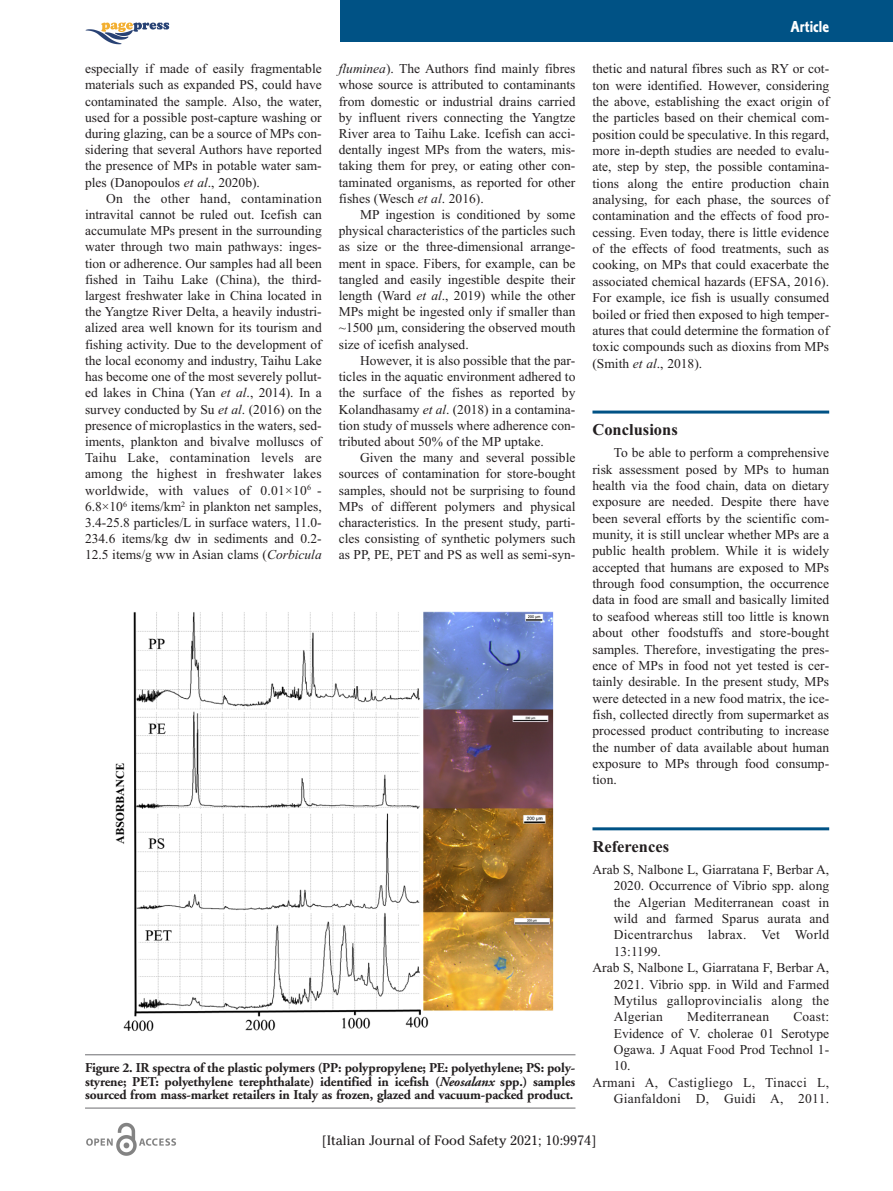
<style>
.page{position:relative;width:893px;height:1191px;background:#fff}
.page>*{position:absolute;margin:0;border:0;box-sizing:border-box;transform-origin:0 0}
.t1{font:700 16.5px "Times New Roman";color:#231f20}
.t2{font:16.5px "Corinthian Bold Condensed Plain";color:#fff}
.t3{font:13.5px/16.2px "Times New Roman";color:#231f20;text-align:justify}
.t4{font:700 13.5px/13.5px "Adobe Garamond";letter-spacing:-.01em;color:#231f20;text-align:justify}
.t5{font:13.5px "Times New Roman";letter-spacing:.02em;color:#231f20}
.t6{font:13.5px "Cheltenham";color:#231f20}
.s1{font-style:italic}
</style>
<div class="page">
<hr style="left:592px;top:410px;width:237px;height:3px;background:#005285">
<hr style="left:592px;top:827px;width:237px;height:3px;background:#005285">
<div style="left:340px;top:0;width:553px;height:42px;background:#005285"></div>
<img style="left:86px;top:1123px;width:90px;height:33px">
<img style="left:86px;top:22px;width:84px;height:23px">
<hr style="left:85px;top:1054px;width:490px;height:1px;background:#6c6d70">
<hr style="left:85px;top:1107px;width:490px;height:1px;background:#6c6d70">
<img style="left:115px;top:611px;width:439px;height:421px">
<p class="t3" style="left:85px;top:60px;width:238px">especially if made of easily fragmentable materials such as expanded PS, could have contaminated the sample. Also, the water, used for a possible post-capture washing or during glazing, can be a source of MPs con&shy;sidering that several Authors have reported the presence of MPs in potable water sam&shy;ples (Danopoulos <span class="s1">et al</span>., 2020b).</p>
<p class="t3" style="left:85px;top:190px;width:238px;text-indent:21px">On the other hand, contamination intravital cannot be ruled out. Icefish can accumulate MPs present in the surrounding water through two main pathways: inges&shy;tion or adherence. Our samples had all been fished in Taihu Lake (China), the third&shy;largest freshwater lake in China located in the Yangtze River Delta, a heavily industri&shy;alized area well known for its tourism and fishing activity. Due to the development of the local economy and industry, Taihu Lake has become one of the most severely pollut&shy;ed lakes in China (Yan <span class="s1">et al</span>., 2014). In a survey conducted by Su <span class="s1">et al</span>. (2016) on the presence of microplastics in the waters, sed&shy;iments, plankton and bivalve molluscs of Taihu Lake, contamination levels are among the highest in freshwater lakes worldwide, with values of 0.01×10<sup>6</sup> - 6.8×10<sup>6</sup> items/km<sup>2</sup> in plankton net samples, 3.4-25.8 particles/L in surface waters, 11.0- 234.6 items/kg dw in sediments and 0.2- 12.5 items/g ww in Asian clams (<span class="s1">Corbicula</span></p>
<p class="t3" style="left:339px;top:60px;width:238px"><span class="s1">fluminea</span>). The Authors find mainly fibres whose source is attributed to contaminants from domestic or industrial drains carried by influent rivers connecting the Yangtze River area to Taihu Lake. Icefish can acci&shy;dentally ingest MPs from the waters, mis&shy;taking them for prey, or eating other con&shy;taminated organisms, as reported for other fishes (Wesch <span class="s1">et al</span>. 2016).</p>
<p class="t3" style="left:339px;top:206px;width:238px;text-indent:21px">MP ingestion is conditioned by some physical characteristics of the particles such as size or the three-dimensional arrange&shy;ment in space. Fibers, for example, can be tangled and easily ingestible despite their length (Ward <span class="s1">et al</span>., 2019) while the other MPs might be ingested only if smaller than ~1500 µm, considering the observed mouth size of icefish analysed.</p>
<p class="t3" style="left:339px;top:352px;width:238px;text-indent:21px">However, it is also possible that the par&shy;ticles in the aquatic environment adhered to the surface of the fishes as reported by Kolandhasamy <span class="s1">et al</span>. (2018) in a contamina&shy;tion study of mussels where adherence con&shy;tributed about 50% of the MP uptake.</p>
<p class="t3" style="left:339px;top:449px;width:238px;text-indent:21px">Given the many and several possible sources of contamination for store-bought samples, should not be surprising to found MPs of different polymers and physical characteristics. In the present study, parti&shy;cles consisting of synthetic polymers such as PP, PE, PET and PS as well as semi-syn-</p>
<p class="t2" style="left:790px;top:21px;width:40px">Article</p>
<p class="t3" style="left:592px;top:60px;width:238px">thetic and natural fibres such as RY or cot&shy;ton were identified. However, considering the above, establishing the exact origin of the particles based on their chemical com&shy;position could be speculative. In this regard, more in-depth studies are needed to evalu&shy;ate, step by step, the possible contamina&shy;tions along the entire production chain analysing, for each phase, the sources of contamination and the effects of food pro&shy;cessing. Even today, there is little evidence of the effects of food treatments, such as cooking, on MPs that could exacerbate the associated chemical hazards (EFSA, 2016).<br>For example, ice fish is usually consumed boiled or fried then exposed to high temper&shy;atures that could determine the formation of toxic compounds such as dioxins from MPs (Smith <span class="s1">et al</span>., 2018).</p>
<p class="t1" style="left:592px;top:419px;width:87px">Conclusions</p>
<p class="t3" style="left:592px;top:444px;width:238px;text-indent:21px">To be able to perform a comprehensive risk assessment posed by MPs to human health via the food chain, data on dietary exposure are needed. Despite there have been several efforts by the scientific com&shy;munity, it is still unclear whether MPs are a public health problem. While it is widely accepted that humans are exposed to MPs through food consumption, the occurrence data in food are small and basically limited to seafood whereas still too little is known about other foodstuffs and store-bought samples. Therefore, investigating the pres&shy;ence of MPs in food not yet tested is cer&shy;tainly desirable. In the present study, MPs were detected in a new food matrix, the ice&shy;fish, collected directly from supermarket as processed product contributing to increase the number of data available about human exposure to MPs through food consump&shy;tion.</p>
<p class="t1" style="left:592px;top:836px;width:78px">References</p>
<p class="t3" style="left:592px;top:861px;width:238px">Arab S, Nalbone L, Giarratana F, Berbar A,</p>
<p class="t3" style="left:614px;top:877px;width:217px">2020. Occurrence of Vibrio spp. along</p>
<p class="t3" style="left:614px;top:894px;width:217px">the Algerian Mediterranean coast in</p>
<p class="t3" style="left:614px;top:910px;width:217px">wild and farmed Sparus aurata and</p>
<p class="t5" style="left:614px;top:927px;width:217px">Dicentrarchus labrax. Vet World</p>
<p class="t3" style="left:614px;top:943px;width:49px">13:1199.</p>
<p class="t3" style="left:592px;top:959px;width:238px">Arab S, Nalbone L, Giarratana F, Berbar A,</p>
<p class="t3" style="left:614px;top:975px;width:217px">2021. Vibrio spp. in Wild and Farmed</p>
<p class="t5" style="left:614px;top:992px;width:217px">Mytilus galloprovincialis along the</p>
<p class="t5" style="left:614px;top:1008px;width:51px">Algerian</p>
<p class="t5" style="left:687px;top:1008px;width:83px">Mediterranean</p>
<p class="t3" style="left:793px;top:1008px;width:37px">Coast:</p>
<p class="t3" style="left:614px;top:1024px;width:217px">Evidence of V. cholerae 01 Serotype</p>
<p class="t3" style="left:614px;top:1041px;width:217px">Ogawa. J Aquat Food Prod Technol 1-</p>
<p class="t3" style="left:614px;top:1057px;width:18px">10.</p>
<p class="t5" style="left:592px;top:1074px;width:238px">Armani A, Castigliego L, Tinacci L,</p>
<p class="t5" style="left:614px;top:1090px;width:217px">Gianfaldoni D, Guidi A, 2011.</p>
<p class="t4" style="left:85px;top:1062px;width:492px">Figure 2. IR spectra of the plastic polymers (PP: polypropylene; PE: polyethylene; PS: poly&shy;styrene; PET: polyethylene terephthalate) identified in icefish (<span class="s1">Neosalanx</span> spp.) samples sourced from mass-market retailers in Italy as frozen, glazed and vacuum-packed product.</p>
<p class="t6" style="left:322px;top:1132px;width:276px">[Italian Journal of Food Safety 2021; 10:9974]</p>
</div>
